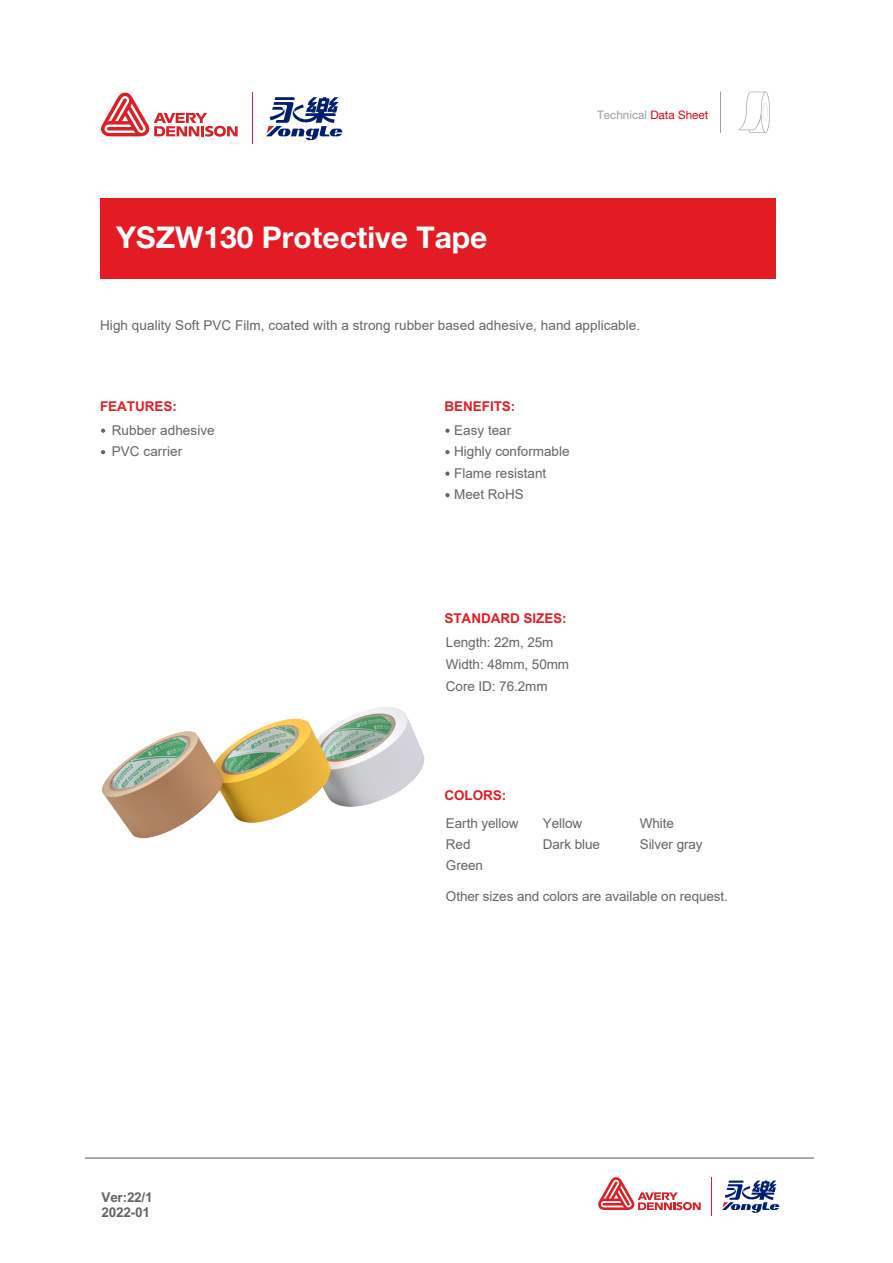
<style>
.page{position:relative;width:893px;height:1263px;background:#fff}
.page>*{position:absolute;margin:0;border:0;box-sizing:border-box;transform-origin:0 0}
.t1{font:700 30px "Helvetica Neue LT Pro";color:#fff}
.t2{font:13.5px/21.3px "Arial";color:#666366}
.t3{font:700 13.5px "Arial";letter-spacing:-.005em;color:#e31b23}
.t4{font:700 13.5px/14.1px "Arial";letter-spacing:-.015em;color:#666366}
.t5{font:11.7px "Helvetica Neue LT Pro";color:#9e9e9f}
.s1{color:#df0011}
</style>
<div class="page">
<img style="left:101px;top:707px;width:324px;height:131px">
<div style="left:100px;top:198px;width:675px;height:80px;background:#e31b23"></div>
<hr style="left:252px;top:93px;width:1px;height:51px;background:#d92026">
<svg style="left:101px;top:92px;width:137px;height:45px"></svg>
<svg style="left:266px;top:97px;width:76px;height:43px"></svg>
<svg style="left:101px;top:429px;width:4px;height:4px"></svg>
<svg style="left:101px;top:450px;width:4px;height:4px"></svg>
<svg style="left:739px;top:92px;width:31px;height:41px"></svg>
<hr style="left:720px;top:92px;width:1px;height:41px;background:#9e9e9f">
<svg style="left:445px;top:429px;width:5px;height:4px"></svg>
<svg style="left:445px;top:450px;width:5px;height:4px"></svg>
<svg style="left:445px;top:472px;width:5px;height:4px"></svg>
<svg style="left:445px;top:493px;width:5px;height:4px"></svg>
<hr style="left:712px;top:1177px;width:1px;height:39px;background:#d92026">
<svg style="left:598px;top:1177px;width:103px;height:33px"></svg>
<svg style="left:722px;top:1180px;width:57px;height:33px"></svg>
<hr style="left:85px;top:1158px;width:729px;height:1px;background:#595757">
<h1 class="t1" style="left:116px;top:219px;width:373px">YSZW130 Protective Tape</h1>
<p class="t5" style="left:597px;top:108px;width:113px">Technical <span class="s1">Data Sheet</span></p>
<p class="t2" style="left:100px;top:315px;width:542px">High quality Soft PVC Film, coated with a strong rubber based adhesive, hand applicable.</p>
<p class="t3" style="left:100px;top:398px;width:78px">FEATURES:</p>
<p class="t2" style="left:112px;top:420px;width:104px">Rubber adhesive<br>PVC carrier</p>
<p class="t4" style="left:102px;top:1191px;width:53px">Ver:22/1<br>2022-01</p>
<p class="t3" style="left:445px;top:398px;width:72px">BENEFITS:</p>
<p class="t2" style="left:454px;top:420px;width:117px">Easy tear<br>Highly conformable<br>Flame resistant<br>Meet RoHS</p>
<p class="t3" style="left:444px;top:610px;width:124px">STANDARD SIZES:</p>
<p class="t2" style="left:446px;top:631px;width:125px;line-height:22px">Length: 22m, 25m<br>Width: 48mm, 50mm<br>Core ID: 76.2mm</p>
<p class="t3" style="left:444px;top:787px;width:63px">COLORS:</p>
<p class="t2" style="left:446px;top:812px;width:74px">Earth yellow</p>
<p class="t2" style="left:543px;top:812px;width:41px">Yellow</p>
<p class="t2" style="left:640px;top:812px;width:36px">White</p>
<p class="t2" style="left:446px;top:834px;width:39px;line-height:20.2px">Red<br>Green</p>
<p class="t2" style="left:543px;top:834px;width:59px">Dark blue</p>
<p class="t2" style="left:640px;top:834px;width:64px">Silver gray</p>
<p class="t2" style="left:446px;top:885px;width:284px">Other sizes and colors are available on request.</p>
</div>
